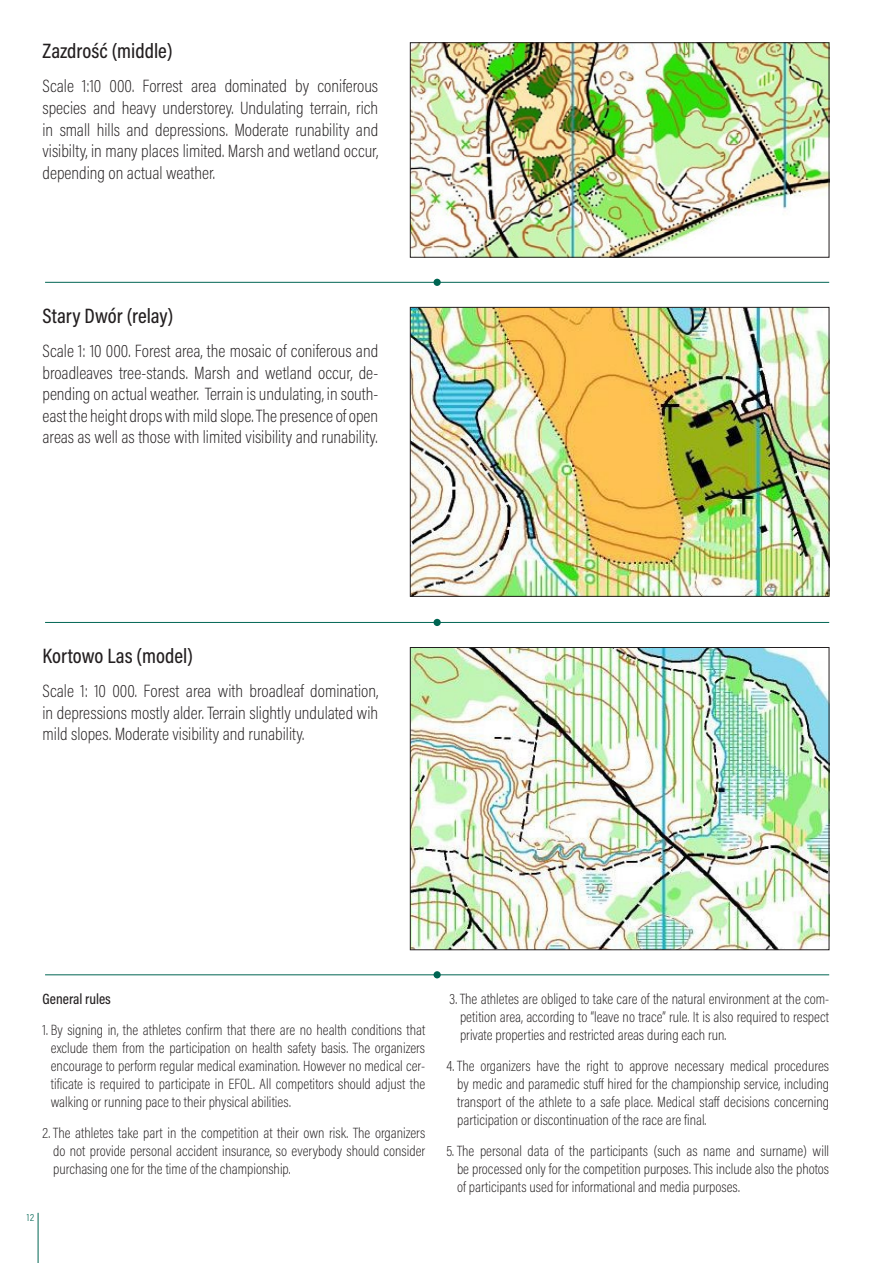
<style>
.page{position:relative;width:893px;height:1263px;background:#fff}
.page>*{position:absolute;margin:0;border:0;box-sizing:border-box;transform-origin:0 0}
.t1{font:500 21px "Acumin Pro Cond";color:#231f20}
.t2{font:200 18px/21.6px "Acumin Pro Cond";color:#231f20;text-align:justify}
.t3{font:200 15px/18px "Acumin Pro Cond";color:#231f20;text-align:justify}
.t4{font:500 15px "Acumin Pro Cond";color:#231f20}
.t5{font:300 10.5px "Acumin Pro Cond";color:#006553}
</style>
<div class="page">
<hr style="left:38px;top:1213px;width:1px;height:50px;background:#006553">
<img style="left:412px;top:45px;width:415px;height:210px">
<img style="left:412px;top:309px;width:415px;height:285px">
<div style="left:410px;top:307px;width:419px;height:289px;border:1px solid #231f20"></div>
<img style="left:412px;top:649px;width:415px;height:299px">
<div style="left:410px;top:647px;width:419px;height:303px;border:1px solid #231f20"></div>
<hr style="left:45px;top:282px;width:784px;height:1px;background:#006553">
<hr style="left:45px;top:622px;width:784px;height:1px;background:#006553">
<hr style="left:45px;top:974px;width:784px;height:1px;background:#006553">
<div style="left:433px;top:279px;width:8px;height:7px;background:#006553;border-radius:50%"></div>
<div style="left:433px;top:619px;width:8px;height:7px;background:#006553;border-radius:50%"></div>
<div style="left:433px;top:971px;width:8px;height:7px;background:#006553;border-radius:50%"></div>
<h1 class="t1" style="left:43px;top:37px;width:132px">Zazdrość (middle)</h1>
<p class="t2" style="left:43px;top:75px;width:337px">Scale 1:10 000. Forrest area dominated by coniferous species and heavy understorey. Undulating terrain, rich in small hills and depressions. Moderate runability and visibilty, in many places limited. Marsh and wetland occur, depending on actual weather.</p>
<h1 class="t1" style="left:43px;top:302px;width:132px">Stary Dwór (relay)</h1>
<p class="t2" style="left:43px;top:340px;width:337px">Scale 1: 10 000. Forest area, the mosaic of coniferous and broadleaves tree-stands. Marsh and wetland occur, de&shy;pending on actual weather. Terrain is undulating, in south&shy;east the height drops with mild slope. The presence of open areas as well as those with limited visibility and runability.</p>
<h1 class="t1" style="left:43px;top:642px;width:152px">Kortowo Las (model)</h1>
<p class="t2" style="left:43px;top:680px;width:337px">Scale 1: 10 000. Forest area with broadleaf domination, in depressions mostly alder. Terrain slightly undulated wih mild slopes. Moderate visibility and runability.</p>
<p class="t4" style="left:43px;top:989px;width:70px">General rules</p>
<p class="t3" style="left:51px;top:1020px;width:376px;text-indent:-8px">1. By signing in, the athletes confirm that there are no health conditions that exclude them from the participation on health safety basis. The organizers encourage to perform regular medical examination. However no medical cer&shy;tificate is required to participate in EFOL. All competitors should adjust the walking or running pace to their physical abilities.</p>
<p class="t3" style="left:53px;top:1123px;width:373px;text-indent:-11px">2. The athletes take part in the competition at their own risk. The organizers do not provide personal accident insurance, so everybody should consider purchasing one for the time of the championship.</p>
<p class="t5" style="left:27px;top:1210px;width:9px">12</p>
<p class="t3" style="left:460px;top:989px;width:371px;text-indent:-11px">3. The athletes are obliged to take care of the natural environment at the com&shy;petition area, according to “leave no trace” rule. It is also required to respect private properties and restricted areas during each run.</p>
<p class="t3" style="left:457px;top:1056px;width:373px;text-indent:-11px">4. The organizers have the right to approve necessary medical procedures by medic and paramedic stuff hired for the championship service, including transport of the athlete to a safe place. Medical staff decisions concerning participation or discontinuation of the race are final.</p>
<p class="t3" style="left:457px;top:1141px;width:374px;text-indent:-11px">5. The personal data of the participants (such as name and surname) will be processed only for the competition purposes. This include also the photos of participants used for informational and media purposes.</p>
</div>
